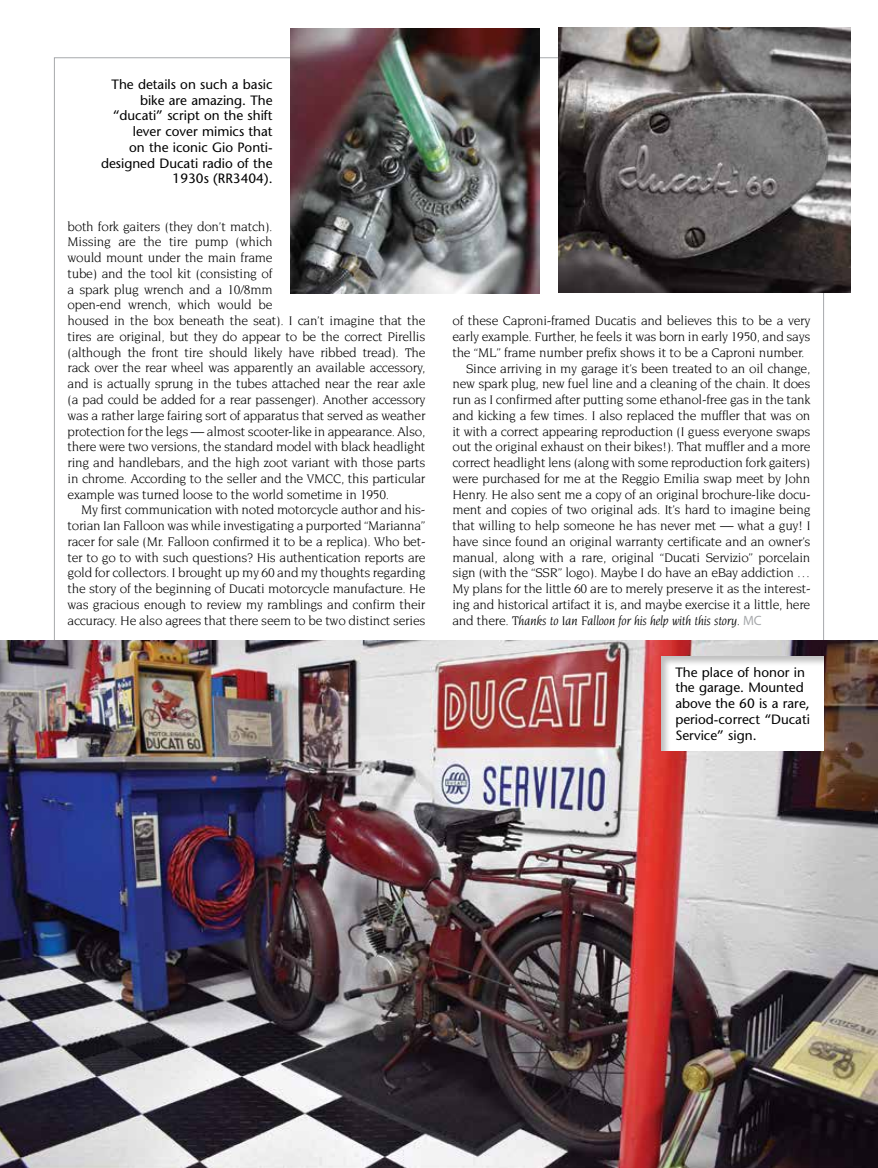
<style>
.page{position:relative;width:878px;height:1168px;background:#fff}
.page>*{position:absolute;margin:0;border:0;box-sizing:border-box;transform-origin:0 0}
.t1{font:13.5px/15.8px "Novarese Std";letter-spacing:-.02em;color:#000}
.t2{font:500 13.5px/15.8px "Stone Sans Std";color:#000;text-align:right}
.t3{font:italic 13.5px "Novarese Std";letter-spacing:-.02em;color:#000}
.s1{font-style:normal}
.s2{font-family:"Myriad Pro";font-style:normal;color:#a7a9ac}
</style>
<div class="page">
<img style="left:0;top:640px;width:878px;height:528px">
<img style="left:290px;top:28px;width:249px;height:266px">
<img style="left:559px;top:27px;width:291px;height:265px">
<div style="left:660px;top:655px;width:168px;height:96px;background:#000;opacity:.25"></div>
<p class="t2" style="left:101px;top:76px;width:173px">The details on such a basic bike are amazing. The “ducati” script on the shift lever cover mimics that<br>on the iconic Gio Ponti&shy;designed Ducati radio of the<br>1930s (RR3404).</p>
<p class="t1" style="left:68px;top:218px;width:359px">both fork gaiters (they don’t match).<br>Missing are the tire pump (which<br>would mount under the main frame<br>tube) and the tool kit (consisting of<br>a spark plug wrench and a 10/8mm<br>open-end wrench, which would be<br>housed in the box beneath the seat). I can’t imagine that the tires are original, but they do appear to be the correct Pirellis (although the front tire should likely have ribbed tread). The rack over the rear wheel was apparently an available accessory, and is actually sprung in the tubes attached near the rear axle (a pad could be added for a rear passenger). Another accessory was a rather large fairing sort of apparatus that served as weather protection for the legs — almost scooter-like in appearance. Also, there were two versions, the standard model with black headlight ring and handlebars, and the high zoot variant with those parts in chrome. According to the seller and the VMCC, this particular example was turned loose to the world sometime in 1950.</p>
<p class="t1" style="left:68px;top:502px;width:359px;text-align:justify;text-indent:14px">My first communication with noted motorcycle author and his&shy;torian Ian Falloon was while investigating a purported “Marianna” racer for sale (Mr. Falloon confirmed it to be a replica). Who bet&shy;ter to go to with such questions? His authentication reports are gold for collectors. I brought up my 60 and my thoughts regarding the story of the beginning of Ducati motorcycle manufacture. He was gracious enough to review my ramblings and confirm their accuracy. He also agrees that there seem to be two distinct series</p>
<p class="t1" style="left:452px;top:313px;width:359px">of these Caproni-framed Ducatis and believes this to be a very</p>
<p class="t1" style="left:452px;top:329px;width:359px">early example. Further, he feels it was born in early 1950, and says</p>
<p class="t1" style="left:452px;top:344px;width:353px">the “ML” frame number prefix shows it to be a Caproni number.</p>
<p class="t1" style="left:466px;top:360px;width:346px">Since arriving in my garage it’s been treated to an oil change,</p>
<p class="t1" style="left:452px;top:376px;width:359px">new spark plug, new fuel line and a cleaning of the chain. It does</p>
<p class="t1" style="left:452px;top:392px;width:359px">run as I confirmed after putting some ethanol-free gas in the tank</p>
<p class="t1" style="left:452px;top:407px;width:359px">and kicking a few times. I also replaced the muffler that was on</p>
<p class="t1" style="left:452px;top:423px;width:359px">it with a correct appearing reproduction (I guess everyone swaps</p>
<p class="t1" style="left:452px;top:439px;width:359px">out the original exhaust on their bikes!). That muffler and a more</p>
<p class="t1" style="left:452px;top:455px;width:359px">correct headlight lens (along with some reproduction fork gaiters)</p>
<p class="t1" style="left:452px;top:470px;width:359px">were purchased for me at the Reggio Emilia swap meet by John</p>
<p class="t1" style="left:452px;top:486px;width:359px">Henry. He also sent me a copy of an original brochure-like docu-</p>
<p class="t1" style="left:452px;top:502px;width:359px">ment and copies of two original ads. It’s hard to imagine being</p>
<p class="t1" style="left:452px;top:518px;width:359px">that willing to help someone he has never met — what a guy! I</p>
<p class="t1" style="left:452px;top:533px;width:359px">have since found an original warranty certificate and an owner’s</p>
<p class="t1" style="left:452px;top:549px;width:359px">manual, along with a rare, original “Ducati Servizio” porcelain</p>
<p class="t1" style="left:452px;top:565px;width:359px">sign (with the “SSR” logo). Maybe I do have an eBay addiction …</p>
<p class="t1" style="left:452px;top:581px;width:359px">My plans for the little 60 are to merely preserve it as the interest-</p>
<p class="t1" style="left:452px;top:596px;width:359px">ing and historical artifact it is, and maybe exercise it a little, here</p>
<p class="t3" style="left:452px;top:613px;width:310px"><span class="s1">and there.</span> Thanks to Ian Falloon for his help with this story. <span class="s2">MC</span></p>
<p class="t2" style="left:675px;top:664px;width:136px;text-align:left">The place of honor in the garage. Mounted above the 60 is a rare, period-correct “Ducati<br>Service” sign.</p>
</div>
